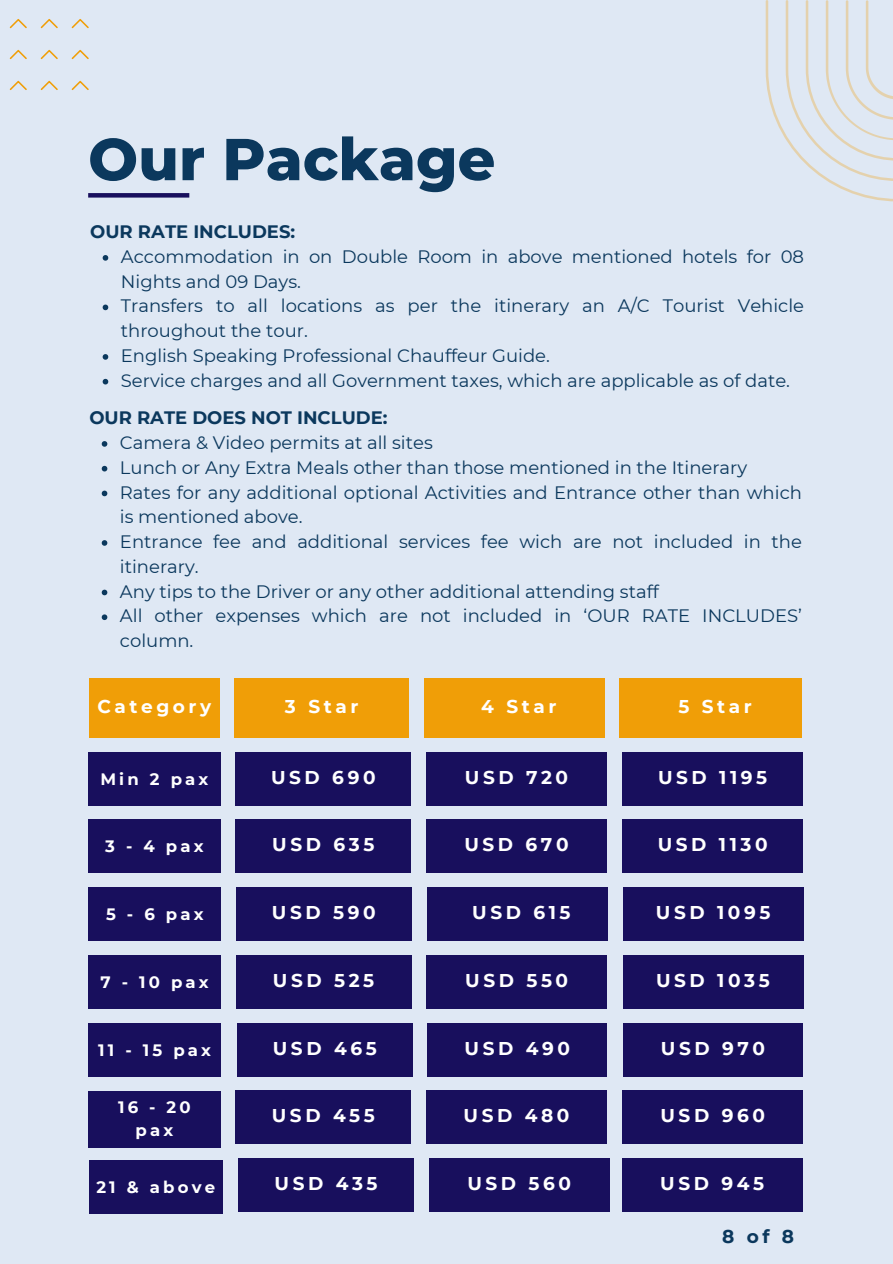
<style>
.page{position:relative;width:893px;height:1264px;background:#fff}
.page>*{position:absolute;margin:0;border:0;box-sizing:border-box;transform-origin:0 0}
.t1{font:800 58.95px "Montserrat";color:#0b385d}
.t2{font:700 18.45px "Montserrat";letter-spacing:.195em;color:#fff}
.t3{font:700 18.45px "Montserrat";color:#0b385d}
.t4{font:18px/24.8px "Montserrat";color:#0b385d}
.t5{font:700 18px "Montserrat";color:#0b385d}
.t6{font:700 16.5px/22.5px "Montserrat";letter-spacing:.195em;color:#fff;text-align:center}
</style>
<div class="page">
<div style="left:0;top:0;width:892px;height:1263px;background:#dfe8f4"></div>
<svg style="left:88px;top:193px;width:101px;height:4px"></svg>
<svg style="left:103px;top:255px;width:5px;height:6px"></svg>
<svg style="left:103px;top:304px;width:5px;height:6px"></svg>
<svg style="left:103px;top:354px;width:5px;height:6px"></svg>
<svg style="left:103px;top:379px;width:5px;height:5px"></svg>
<svg style="left:102px;top:441px;width:5px;height:6px"></svg>
<svg style="left:102px;top:466px;width:5px;height:5px"></svg>
<svg style="left:102px;top:490px;width:5px;height:6px"></svg>
<svg style="left:102px;top:540px;width:5px;height:6px"></svg>
<svg style="left:102px;top:589px;width:5px;height:6px"></svg>
<svg style="left:102px;top:614px;width:5px;height:6px"></svg>
<svg style="left:9px;top:19px;width:18px;height:10px"></svg>
<svg style="left:9px;top:50px;width:18px;height:10px"></svg>
<svg style="left:9px;top:81px;width:18px;height:9px"></svg>
<svg style="left:40px;top:19px;width:18px;height:10px"></svg>
<svg style="left:40px;top:50px;width:18px;height:10px"></svg>
<svg style="left:40px;top:81px;width:18px;height:9px"></svg>
<svg style="left:71px;top:19px;width:18px;height:10px"></svg>
<svg style="left:71px;top:50px;width:18px;height:10px"></svg>
<svg style="left:71px;top:81px;width:18px;height:9px"></svg>
<svg style="left:765px;top:0;width:127px;height:201px"></svg>
<div style="left:89px;top:678px;width:130px;height:59px;background:#f09e07"></div>
<div style="left:234px;top:678px;width:175px;height:59px;background:#f09e07"></div>
<div style="left:424px;top:678px;width:180px;height:59px;background:#f09e07"></div>
<div style="left:88px;top:752px;width:132px;height:53px;background:#180f5d"></div>
<div style="left:235px;top:752px;width:176px;height:53px;background:#180f5d"></div>
<div style="left:426px;top:752px;width:180px;height:53px;background:#180f5d"></div>
<div style="left:619px;top:678px;width:182px;height:59px;background:#f09e07"></div>
<div style="left:622px;top:752px;width:180px;height:53px;background:#180f5d"></div>
<div style="left:88px;top:819px;width:132px;height:53px;background:#180f5d"></div>
<div style="left:235px;top:819px;width:176px;height:53px;background:#180f5d"></div>
<div style="left:426px;top:819px;width:180px;height:53px;background:#180f5d"></div>
<div style="left:622px;top:819px;width:180px;height:53px;background:#180f5d"></div>
<div style="left:89px;top:887px;width:132px;height:53px;background:#180f5d"></div>
<div style="left:236px;top:887px;width:175px;height:53px;background:#180f5d"></div>
<div style="left:427px;top:887px;width:180px;height:53px;background:#180f5d"></div>
<div style="left:623px;top:887px;width:180px;height:53px;background:#180f5d"></div>
<div style="left:88px;top:955px;width:133px;height:53px;background:#180f5d"></div>
<div style="left:236px;top:955px;width:175px;height:53px;background:#180f5d"></div>
<div style="left:426px;top:955px;width:181px;height:53px;background:#180f5d"></div>
<div style="left:622px;top:955px;width:181px;height:53px;background:#180f5d"></div>
<div style="left:88px;top:1022px;width:133px;height:54px;background:#180f5d"></div>
<div style="left:237px;top:1022px;width:175px;height:54px;background:#180f5d"></div>
<div style="left:427px;top:1022px;width:180px;height:54px;background:#180f5d"></div>
<div style="left:623px;top:1022px;width:179px;height:54px;background:#180f5d"></div>
<div style="left:88px;top:1090px;width:132px;height:57px;background:#180f5d"></div>
<div style="left:235px;top:1090px;width:176px;height:53px;background:#180f5d"></div>
<div style="left:426px;top:1090px;width:180px;height:53px;background:#180f5d"></div>
<div style="left:622px;top:1090px;width:180px;height:53px;background:#180f5d"></div>
<div style="left:89px;top:1160px;width:133px;height:53px;background:#180f5d"></div>
<div style="left:238px;top:1158px;width:176px;height:53px;background:#180f5d"></div>
<div style="left:429px;top:1158px;width:180px;height:53px;background:#180f5d"></div>
<div style="left:622px;top:1158px;width:180px;height:53px;background:#180f5d"></div>
<h1 class="t1" style="left:88px;top:116px;width:409px">Our Package</h1>
<p class="t5" style="left:90px;top:219px;width:206px">OUR RATE INCLUDES:</p>
<p class="t4" style="left:121px;top:243px;width:684px">Accommodation in on Double Room in above mentioned hotels for 08<br>Nights and 09 Days.<br>Transfers to all locations as per the itinerary an A/C Tourist Vehicle throughout the tour.<br>English Speaking Professional Chauffeur Guide.<br>Service charges and all Government taxes, which are applicable as of date.</p>
<p class="t5" style="left:89px;top:405px;width:300px">OUR RATE DOES NOT INCLUDE:</p>
<p class="t4" style="left:120px;top:429px;width:683px">Camera &amp; Video permits at all sites<br>Lunch or Any Extra Meals other than those mentioned in the Itinerary Rates for any additional optional Activities and Entrance other than which is mentioned above.<br>Entrance fee and additional services fee wich are not included in the itinerary.<br>Any tips to the Driver or any other additional attending staff<br>All other expenses which are not included in 8OUR RATE INCLUDES9 column.</p>
<p class="t2" style="left:97px;top:693px;width:115px">Category</p>
<p class="t2" style="left:285px;top:693px;width:75px">3 Star</p>
<p class="t2" style="left:481px;top:693px;width:77px">4 Star</p>
<p class="t6" style="left:100px;top:766px;width:110px">Min 2 pax</p>
<p class="t2" style="left:271px;top:763px;width:106px">USD 690</p>
<p class="t2" style="left:465px;top:763px;width:105px">USD 720</p>
<p class="t2" style="left:678px;top:693px;width:75px">5 Star</p>
<p class="t2" style="left:658px;top:763px;width:111px">USD 1195</p>
<p class="t6" style="left:105px;top:834px;width:100px">3-4pax</p>
<p class="t2" style="left:272px;top:831px;width:104px">USD 635</p>
<p class="t2" style="left:464px;top:831px;width:106px">USD 670</p>
<p class="t2" style="left:657px;top:831px;width:111px">USD 1130</p>
<p class="t6" style="left:106px;top:902px;width:99px">5-6pax</p>
<p class="t2" style="left:272px;top:899px;width:105px">USD 590</p>
<p class="t2" style="left:472px;top:899px;width:100px">USD 615</p>
<p class="t2" style="left:656px;top:899px;width:116px">USD 1095</p>
<p class="t6" style="left:100px;top:969px;width:110px">7 - 10 pax</p>
<p class="t2" style="left:273px;top:966px;width:103px">USD 525</p>
<p class="t2" style="left:465px;top:966px;width:104px">USD 550</p>
<p class="t2" style="left:656px;top:966px;width:115px">USD 1035</p>
<p class="t6" style="left:98px;top:1037px;width:114px">11 - 15 pax</p>
<p class="t2" style="left:273px;top:1034px;width:105px">USD 465</p>
<p class="t2" style="left:464px;top:1034px;width:107px">USD 490</p>
<p class="t2" style="left:660px;top:1034px;width:106px">USD 970</p>
<p class="t6" style="left:118px;top:1095px;width:74px">16 - 20 pax</p>
<p class="t2" style="left:272px;top:1102px;width:105px">USD 455</p>
<p class="t2" style="left:463px;top:1102px;width:107px">USD 480</p>
<p class="t2" style="left:660px;top:1102px;width:106px">USD 960</p>
<p class="t6" style="left:96px;top:1175px;width:120px">21 &amp; above</p>
<p class="t2" style="left:274px;top:1170px;width:104px">USD 435</p>
<p class="t2" style="left:467px;top:1170px;width:105px">USD 560</p>
<p class="t2" style="left:660px;top:1170px;width:105px">USD 945</p>
<p class="t3" style="left:722px;top:1222px;width:74px">8of8</p>
</div>
